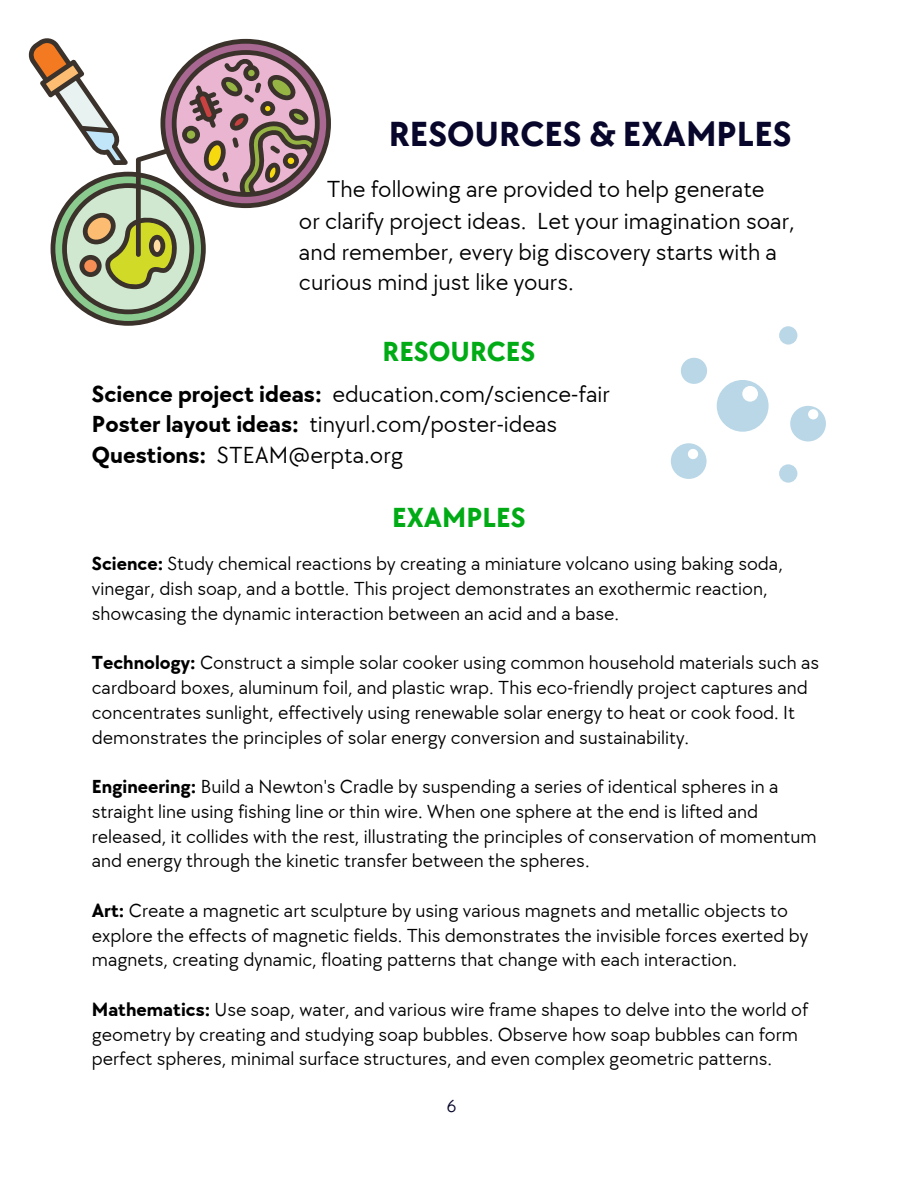
<style>
.page{position:relative;width:918px;height:1188px;background:#fff}
.page>*{position:absolute;margin:0;border:0;box-sizing:border-box;transform-origin:0 0}
.t1{font:700 36px "TT Chocolates";color:#08072b}
.t2{font:700 28.5px "TT Chocolates";color:#00ab15}
.t3{font:24px/30.3px "TT Chocolates";color:#000}
.t4{font:19.5px/24.8px "TT Chocolates";color:#000}
.t5{font:18px "TT Chocolates";color:#08072b}
.s1{font-weight:700}
</style>
<div class="page">
<svg style="left:28px;top:38px;width:301px;height:285px"></svg>
<div style="left:717px;top:380px;width:52px;height:52px;background:#b9d7e7;border-radius:50%"></div>
<div style="left:671px;top:443px;width:36px;height:36px;background:#b9d7e7;border-radius:50%"></div>
<div style="left:790px;top:406px;width:36px;height:35px;background:#b9d7e7;border-radius:50%"></div>
<div style="left:681px;top:358px;width:26px;height:26px;background:#b9d7e7;border-radius:50%"></div>
<div style="left:779px;top:326px;width:18px;height:19px;background:#b9d7e7;border-radius:50%"></div>
<div style="left:779px;top:464px;width:18px;height:19px;background:#b9d7e7;border-radius:50%"></div>
<div style="left:742px;top:386px;width:16px;height:16px;background:#fff;border-radius:50%"></div>
<div style="left:688px;top:449px;width:10px;height:10px;background:#fff;border-radius:50%"></div>
<div style="left:808px;top:409px;width:10px;height:10px;background:#fff;border-radius:50%"></div>
<p class="t1" style="left:389px;top:114px;width:404px">RESOURCES &amp; EXAMPLES</p>
<h3 class="t3" style="left:327px;top:175px;width:439px">The following are provided to help generate</h3>
<h3 class="t3" style="left:299px;top:207px;width:497px">or clarify project ideas. Let your imagination soar, and remember, every big discovery starts with a curious mind just like yours.</h3>
<h3 class="t2" style="left:383px;top:336px;width:154px">RESOURCES</h3>
<p class="t3" style="left:92px;top:380px;width:520px"><span class="s1">Science project ideas:</span> education.com/science-fair<br><span class="s1">Poster layout ideas:</span> tinyurl.com/poster-ideas<br><span class="s1">Questions:</span> STEAM@erpta.org</p>
<h2 class="t2" style="left:392px;top:501px;width:135px">EXAMPLES</h2>
<p class="t4" style="left:92px;top:552px;width:693px"><span class="s1">Science:</span> Study chemical reactions by creating a miniature volcano using baking soda, vinegar, dish soap, and a bottle. This project demonstrates an exothermic reaction, showcasing the dynamic interaction between an acid and a base.</p>
<p class="t4" style="left:92px;top:651px;width:729px"><span class="s1">Technology:</span> Construct a simple solar cooker using common household materials such as cardboard boxes, aluminum foil, and plastic wrap. This eco-friendly project captures and concentrates sunlight, effectively using renewable solar energy to heat or cook food. It demonstrates the principles of solar energy conversion and sustainability.</p>
<p class="t4" style="left:92px;top:775px;width:726px"><span class="s1">Engineering:</span> Build a Newton's Cradle by suspending a series of identical spheres in a straight line using fishing line or thin wire. When one sphere at the end is lifted and released, it collides with the rest, illustrating the principles of conservation of momentum and energy through the kinetic transfer between the spheres.</p>
<p class="t4" style="left:92px;top:899px;width:718px"><span class="s1">Art:</span> Create a magnetic art sculpture by using various magnets and metallic objects to explore the effects of magnetic fields. This demonstrates the invisible forces exerted by magnets, creating dynamic, floating patterns that change with each interaction.</p>
<p class="t4" style="left:92px;top:998px;width:718px"><span class="s1">Mathematics:</span> Use soap, water, and various wire frame shapes to delve into the world of geometry by creating and studying soap bubbles. Observe how soap bubbles can form perfect spheres, minimal surface structures, and even complex geometric patterns.</p>
<h1 class="t5" style="left:447px;top:1096px;width:11px">6</h1>
</div>
